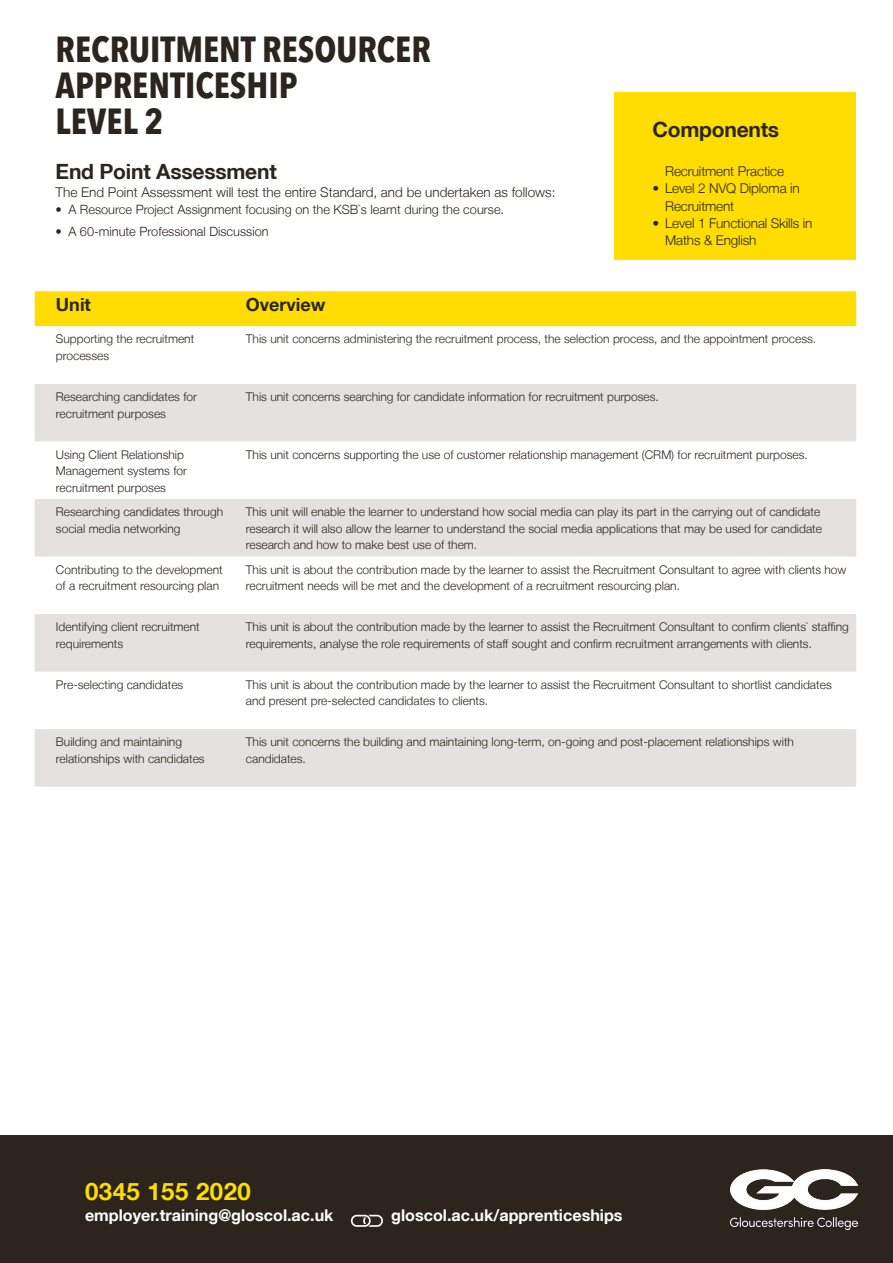
<style>
.page{position:relative;width:893px;height:1263px;background:#fff}
.page>*{position:absolute;margin:0;border:0;box-sizing:border-box;transform-origin:0 0}
.t1{font:700 condensed 36px/36px "Avenir Next LT Pro";color:#2c251e}
.Telephone_Number{font:700 24px "Helvetica Neue LT";letter-spacing:.02em;color:#fd0}
.t2{font:700 21px "Helvetica Neue LT";letter-spacing:-.01em;color:#2c251e}
.t3{font:700 18px "Helvetica Neue LT";color:#2c251e}
.Email_and_web_address{font:700 16.2px "Helvetica Neue LT";color:#fff}
.Body_Text{font:300 13.5px "Helvetica Neue LT";letter-spacing:-.01em;color:#2c251e}
.Bullet_Text{font:300 12.75px "Helvetica Neue LT";color:#2c251e}
.Table_body_text{font:300 12px/16.5px "Helvetica Neue LT";color:#2c251e}
</style>
<div class="page">
<div style="left:35px;top:291px;width:821px;height:35px;background:#fd0"></div>
<svg style="left:35px;top:384px;width:821px;height:403px;fill:#e4e1e0"></svg>
<div style="left:614px;top:92px;width:242px;height:167px;background:#fd0"></div>
<div style="left:0;top:1135px;width:893px;height:128px;background:#2c251e"></div>
<svg style="left:351px;top:1215px;width:32px;height:12px"></svg>
<img style="left:730px;top:1170px;width:127px;height:60px">
<h1 class="t1" style="left:56px;top:31px;width:377px">RECRUITMENT RESOURCER<br>APPRENTICESHIP<br>LEVEL 2</h1>
<h2 class="t2" style="left:56px;top:159px;width:223px">End Point Assessment</h2>
<p class="Body_Text" style="left:56px;top:184px;width:501px">The End Point Assessment will test the entire Standard, and be undertaken as follows:</p>
<p class="Bullet_Text" style="left:56px;top:202px;width:450px">• A Resource Project Assignment focusing on the KSB`s learnt during the course.</p>
<p class="Bullet_Text" style="left:56px;top:223px;width:214px">• A 60-minute Professional Discussion</p>
<h3 class="t2" style="left:652px;top:117px;width:128px">Components</h3>
<p class="Body_Text" style="left:665px;top:163px;width:120px">Recruitment Practice</p>
<p class="Body_Text" style="left:652px;top:180px;width:149px">• Level 2 NVQ Diploma in</p>
<p class="Body_Text" style="left:652px;top:215px;width:162px">• Level 1 Functional Skills in</p>
<p class="Body_Text" style="left:665px;top:197px;width:71px">Recruitment</p>
<p class="Body_Text" style="left:665px;top:232px;width:93px">Maths &amp; English</p>
<h3 class="t3" style="left:56px;top:293px;width:36px">Unit</h3>
<h3 class="t3" style="left:246px;top:293px;width:81px">Overview</h3>
<p class="Table_body_text" style="left:56px;top:331px;width:140px">Supporting the recruitment processes</p>
<p class="Table_body_text" style="left:246px;top:331px;width:572px">This unit concerns administering the recruitment process, the selection process, and the appointment process.</p>
<p class="Table_body_text" style="left:56px;top:388px;width:142px">Researching candidates for recruitment purposes</p>
<p class="Table_body_text" style="left:246px;top:388px;width:414px">This unit concerns searching for candidate information for recruitment purposes.</p>
<p class="Table_body_text" style="left:56px;top:446px;width:132px">Using Client Relationship<br>Management systems for recruitment purposes</p>
<p class="Table_body_text" style="left:246px;top:446px;width:563px">This unit concerns supporting the use of customer relationship management (CRM) for recruitment purposes.</p>
<p class="Table_body_text" style="left:56px;top:503px;width:169px">Researching candidates through social media networking</p>
<p class="Table_body_text" style="left:246px;top:503px;width:578px">This unit will enable the learner to understand how social media can play its part in the carrying out of candidate research it will also allow the learner to understand the social media applications that may be used for candidate research and how to make best use of them.</p>
<p class="Table_body_text" style="left:56px;top:561px;width:168px">Contributing to the development of a recruitment resourcing plan</p>
<p class="Table_body_text" style="left:246px;top:561px;width:602px">This unit is about the contribution made by the learner to assist the Recruitment Consultant to agree with clients how recruitment needs will be met and the development of a recruitment resourcing plan.</p>
<p class="Table_body_text" style="left:56px;top:618px;width:145px">Identifying client recruitment requirements</p>
<p class="Table_body_text" style="left:246px;top:618px;width:604px">This unit is about the contribution made by the learner to assist the Recruitment Consultant to confirm clients` staffing requirements, analyse the role requirements of staff sought and confirm recruitment arrangements with clients.</p>
<p class="Table_body_text" style="left:56px;top:676px;width:129px">Pre-selecting candidates</p>
<p class="Table_body_text" style="left:246px;top:676px;width:587px">This unit is about the contribution made by the learner to assist the Recruitment Consultant to shortlist candidates and present pre-selected candidates to clients.</p>
<p class="Table_body_text" style="left:56px;top:733px;width:150px">Building and maintaining relationships with candidates</p>
<p class="Table_body_text" style="left:246px;top:733px;width:550px">This unit concerns the building and maintaining long-term, on-going and post-placement relationships with candidates.</p>
<p class="Telephone_Number" style="left:85px;top:1176px;width:167px">0345 155 2020</p>
<p class="Email_and_web_address" style="left:85px;top:1205px;width:250px">employer.training@gloscol.ac.uk</p>
<p class="Email_and_web_address" style="left:391px;top:1205px;width:233px">gloscol.ac.uk/apprenticeships</p>
</div>
